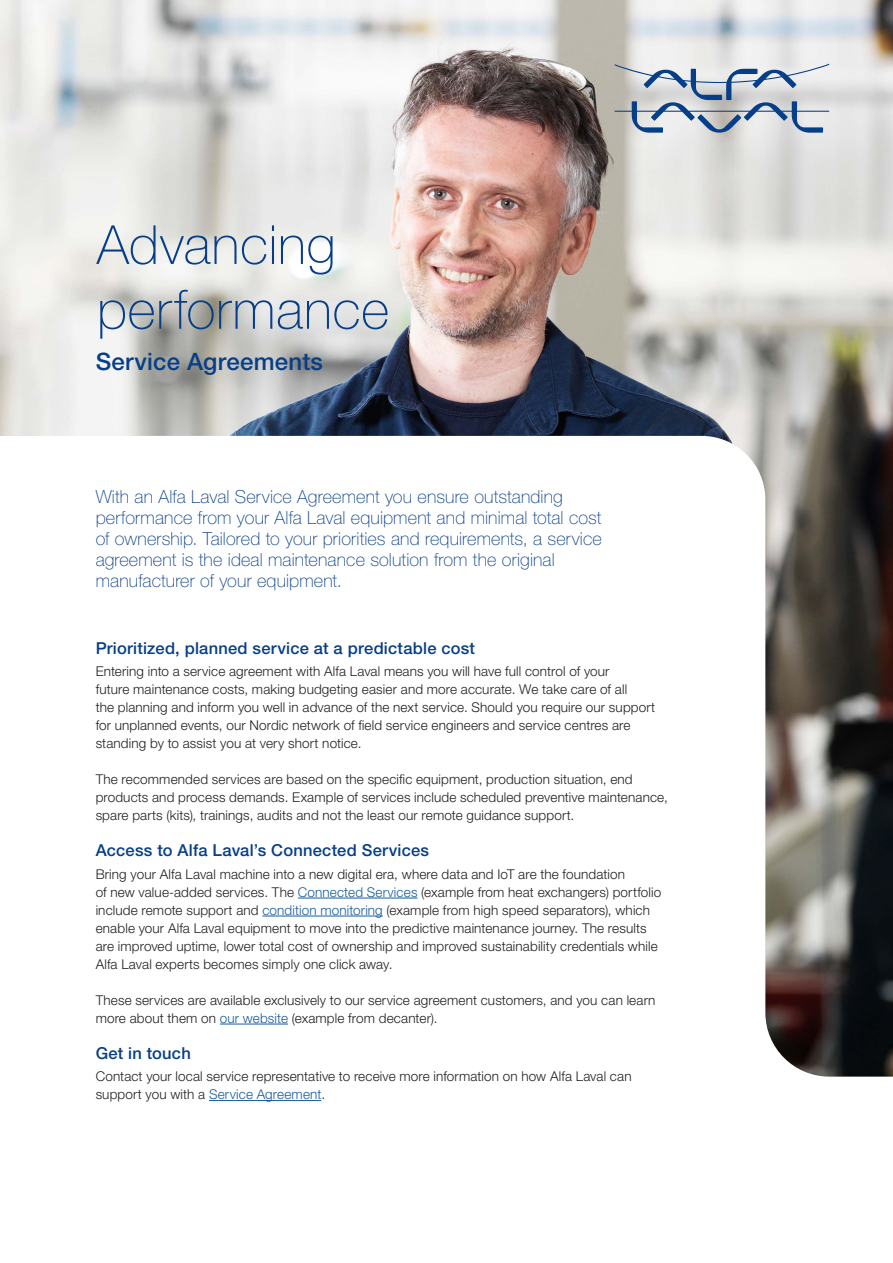
<style>
.page{position:relative;width:893px;height:1263px;background:#fff}
.page>*{position:absolute;margin:0;border:0;box-sizing:border-box;transform-origin:0 0}
.Headline_2{font:100 54px/64.8px "Helvetica Neue LT Std";letter-spacing:.01em;color:#073e88}
.Sub_headline_1{font:500 24px "Helvetica Neue LT Std";letter-spacing:.01em;color:#073e88}
.Preamble{font:100 18px/21px "Helvetica Neue LT Std";letter-spacing:.01em;color:#073e88}
.Sub_headline_4{font:500 16.5px "Helvetica Neue LT Std";letter-spacing:.015em;color:#073e88}
.Bodycopy{font:300 13.5px/18px "Helvetica Neue LT Std";letter-spacing:.01em;color:#231f20}
.s1{color:#175d9e}
</style>
<div class="page">
<img style="left:0;top:0;width:893px;height:1076px">
<svg style="left:615px;top:64px;width:214px;height:69px"></svg>
<hr style="left:298px;top:898px;width:119px;height:1px;background:#175d9e">
<hr style="left:262px;top:916px;width:121px;height:1px;background:#175d9e">
<hr style="left:220px;top:1024px;width:68px;height:1px;background:#175d9e">
<hr style="left:209px;top:1100px;width:112px;height:1px;background:#175d9e">
<p class="Headline_2" style="left:97px;top:212px;width:294px">Advancing performance</p>
<p class="Sub_headline_1" style="left:96px;top:347px;width:229px">Service Agreements</p>
<p class="Preamble" style="left:96px;top:486px;width:508px">With an Alfa Laval Service Agreement you ensure outstanding performance from your Alfa Laval equipment and minimal total cost of ownership. Tailored to your priorities and requirements, a service agreement is the ideal maintenance solution from the original manufacturer of your equipment.</p>
<p class="Sub_headline_4" style="left:96px;top:638px;width:381px">Prioritized, planned service at a predictable cost</p>
<p class="Bodycopy" style="left:96px;top:662px;width:561px">Entering into a service agreement with Alfa Laval means you will have full control of your<br>future maintenance costs, making budgeting easier and more accurate. We take care of all<br>the planning and inform you well in advance of the next service. Should you require our support for unplanned events, our Nordic network of field service engineers and service centres are standing by to assist you at very short notice.</p>
<p class="Bodycopy" style="left:96px;top:770px;width:574px">The recommended services are based on the specific equipment, production situation, end products and process demands. Example of services include scheduled preventive maintenance, spare parts (kits), trainings, audits and not the least our remote guidance support.</p>
<p class="Sub_headline_4" style="left:96px;top:840px;width:335px">Access to Alfa Laval’s Connected Services</p>
<p class="Bodycopy" style="left:96px;top:864px;width:567px">Bring your Alfa Laval machine into a new digital era, where data and IoT are the foundation<br>of new value-added services. The <span class="s1">Connected Services</span> (example from heat exchangers) portfolio include remote support and <span class="s1">condition monitoring</span> (example from high speed separators), which enable your Alfa Laval equipment to move into the predictive maintenance journey. The results are improved uptime, lower total cost of ownership and improved sustainability credentials while Alfa Laval experts becomes simply one click away.</p>
<p class="Bodycopy" style="left:96px;top:990px;width:561px">These services are available exclusively to our service agreement customers, and you can learn more about them on <span class="s1">our website</span> (example from decanter).</p>
<p class="Sub_headline_4" style="left:96px;top:1043px;width:97px">Get in touch</p>
<p class="Bodycopy" style="left:96px;top:1067px;width:537px">Contact your local service representative to receive more information on how Alfa Laval can support you with a <span class="s1">Service Agreement</span>.</p>
</div>
